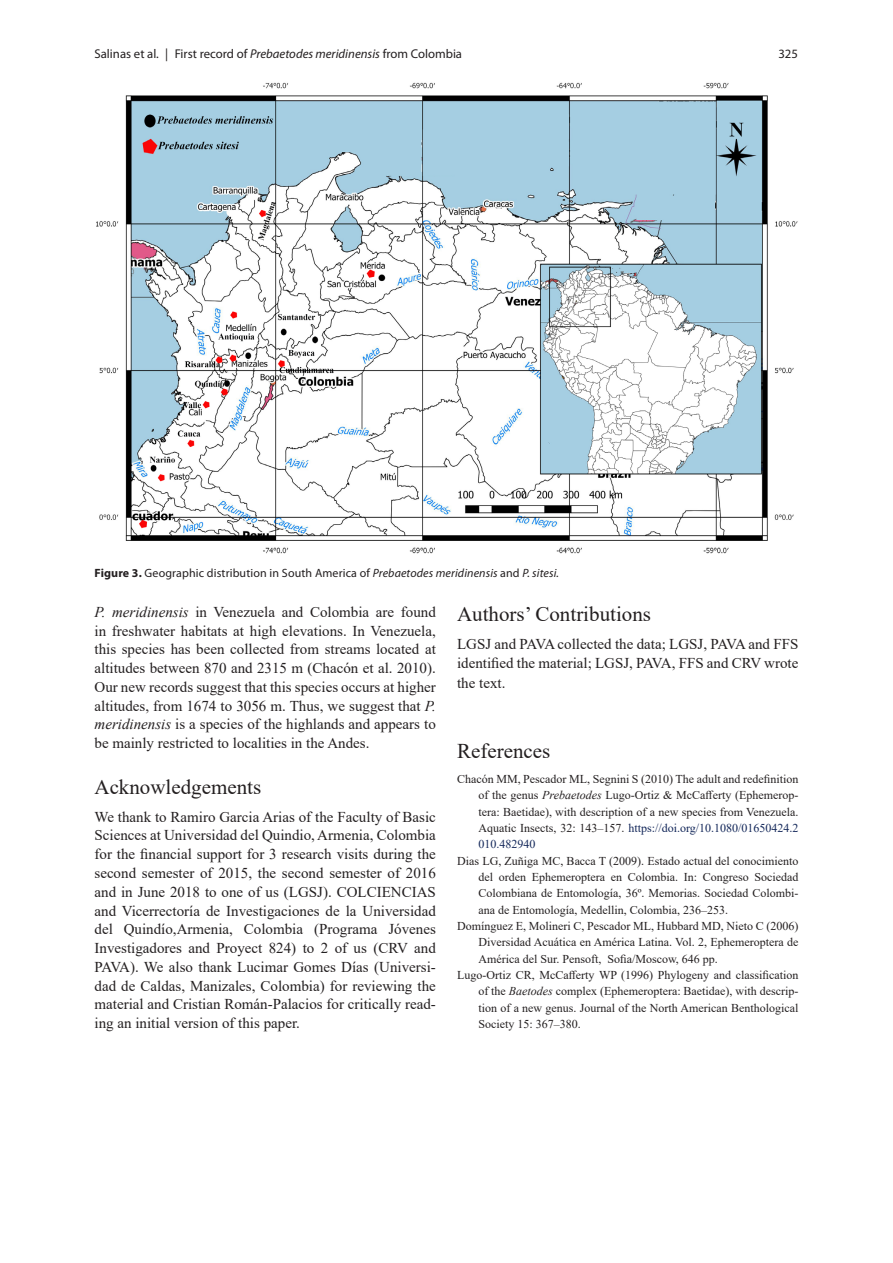
<style>
.page{position:relative;width:893px;height:1263px;background:#fff}
.page>*{position:absolute;margin:0;border:0;box-sizing:border-box;transform-origin:0 0}
.N_Head{font:21px "Times New Roman";color:#231f20}
.N_Head_References{font:21px "Times New Roman";color:#231f20}
.N_body_nind{font:15px/18.8px "Times New Roman";color:#231f20;text-align:justify}
.Running_Title{font:12.75px "Myriad Pro";color:#231f20}
.N_ref{font:12px/16.4px "Times New Roman";color:#231f20;text-align:justify}
.CAPTIONS{font:12px "Myriad Pro";letter-spacing:.01em;color:#231f20}
.s1{font-style:italic}
.s2{font-weight:700}
.s3{color:#14285a}
</style>
<div class="page">
<img style="left:96px;top:82px;width:702px;height:472px">
<p class="Running_Title" style="left:94px;top:46px;width:369px">Salinas et al. | First record of <span class="s1">Prebaetodes meridinensis</span> from Colombia</p>
<p class="Running_Title" style="left:778px;top:46px;width:21px">325</p>
<p class="CAPTIONS" style="left:94px;top:565px;width:466px"><span class="s2">Figure 3.</span> Geographic distribution in South America of <span class="s1">Prebaetodes meridinensis</span> and <span class="s1">P. sitesi.</span></p>
<p class="N_body_nind" style="left:94px;top:602px;width:343px"><span class="s1">P. meridinensis</span> in Venezuela and Colombia are found in freshwater habitats at high elevations. In Venezuela, this species has been collected from streams located at altitudes between 870 and 2315 m (Chacón et al. 2010).<br>Our new records suggest that this species occurs at higher altitudes, from 1674 to 3056 m. Thus, we suggest that <span class="s1">P. meridinensis</span> is a species of the highlands and appears to be mainly restricted to localities in the Andes.</p>
<p class="N_Head" style="left:94px;top:772px;width:168px">Acknowledgements</p>
<p class="N_body_nind" style="left:94px;top:807px;width:343px">We thank to Ramiro Garcia Arias of the Faculty of Basic Sciences at Universidad del Quindio, Armenia, Colombia for the financial support for 3 research visits during the second semester of 2015, the second semester of 2016 and in June 2018 to one of us (LGSJ). COLCIENCIAS and Vicerrectoría de Investigaciones de la Universidad del Quindío,Armenia, Colombia (Programa Jóvenes Investigadores and Proyect 824) to 2 of us (CRV and PAVA). We also thank Lucimar Gomes Días (Universi&shy;dad de Caldas, Manizales, Colombia) for reviewing the material and Cristian Román-Palacios for critically read&shy;ing an initial version of this paper.</p>
<p class="N_Head" style="left:457px;top:599px;width:195px">Authors’ Contributions</p>
<p class="N_body_nind" style="left:457px;top:634px;width:343px;line-height:19.2px">LGSJ and PAVA collected the data; LGSJ, PAVA and FFS identified the material; LGSJ, PAVA, FFS and CRV wrote the text.</p>
<p class="N_Head_References" style="left:457px;top:736px;width:95px">References</p>
<p class="N_ref" style="left:478px;top:770px;width:322px;text-indent:-21px">Chacón MM, Pescador ML, Segnini S (2010) The adult and redefinition of the genus <span class="s1">Prebaetodes</span> Lugo-Ortiz &amp; McCafferty (Ephemerop&shy;tera: Baetidae), with description of a new species from Venezuela.<br>Aquatic Insects, 32: 143–157. <span class="s3">https://doi.org/10.1080/01650424.2<br>010.482940</span></p>
<p class="N_ref" style="left:478px;top:852px;width:322px;text-indent:-21px">Dias LG, Zuñiga MC, Bacca T (2009). Estado actual del conocimiento del orden Ephemeroptera en Colombia. In: Congreso Sociedad Colombiana de Entomología, 36º. Memorias. Sociedad Colombi&shy;ana de Entomología, Medellin, Colombia, 236–253.</p>
<p class="N_ref" style="left:478px;top:917px;width:322px;text-indent:-21px">Domínguez E, Molineri C, Pescador ML, Hubbard MD, Nieto C (2006)<br>Diversidad Acuática en América Latina. Vol. 2, Ephemeroptera de América del Sur. Pensoft, Sofia/Moscow, 646 pp.</p>
<p class="N_ref" style="left:478px;top:966px;width:322px;text-indent:-21px">Lugo-Ortiz CR, McCafferty WP (1996) Phylogeny and classification of the <span class="s1">Baetodes</span> complex (Ephemeroptera: Baetidae), with descrip&shy;tion of a new genus. Journal of the North American Benthological Society 15: 367–380.</p>
</div>
